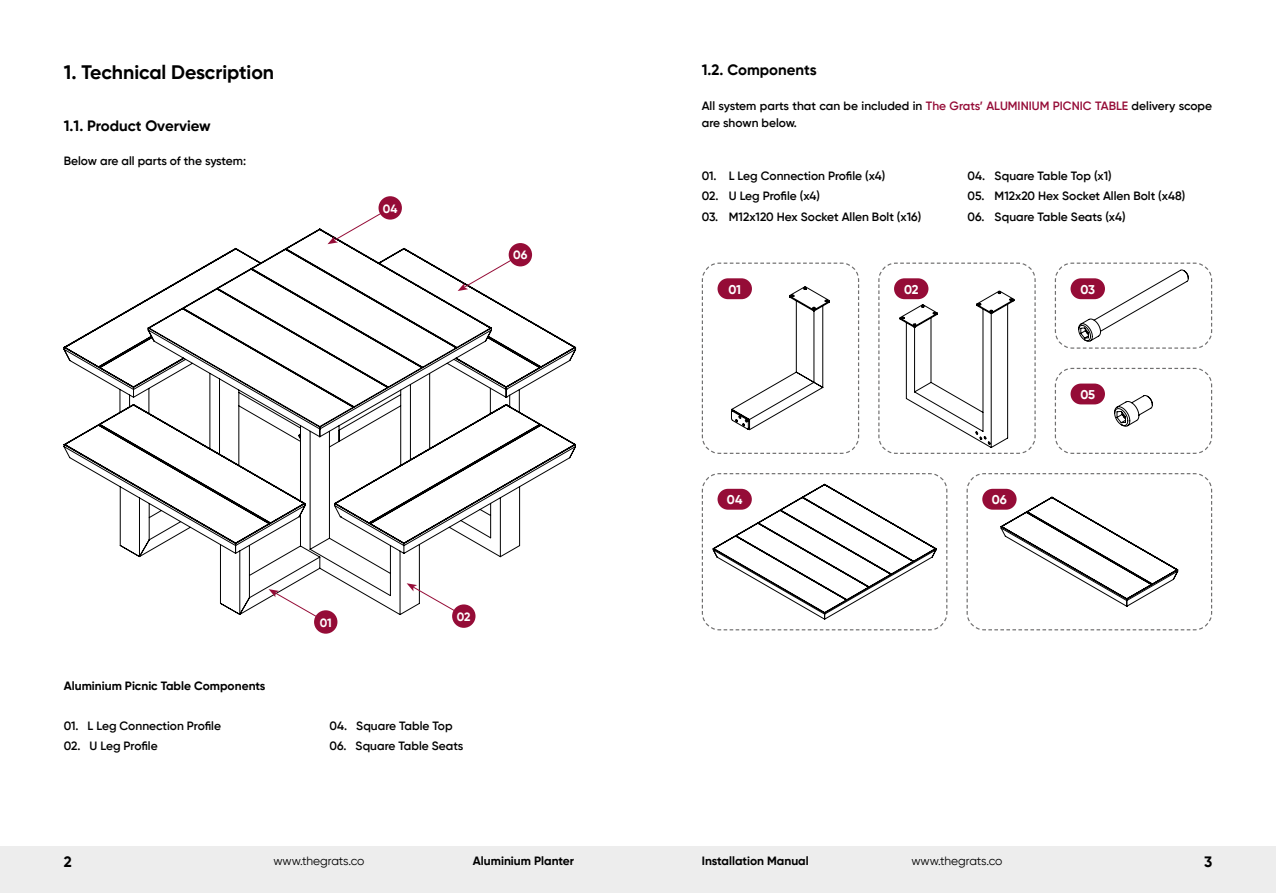
<style>
.page{position:relative;width:1276px;height:893px;background:#fff}
.page>*{position:absolute;margin:0;border:0;box-sizing:border-box;transform-origin:0 0}
.t1{font:700 19.5px "Gilroy";color:#000}
.t2{font:700 15px "Gilroy";color:#000}
.t3{font:700 12.75px "Gilroy";letter-spacing:-.015em;color:#fff}
.t4{font:600 12px/17.2px "Gilroy";color:#000}
.t5{font:700 12px "Gilroy";color:#000}
.t6{font:12px "Gilroy";color:#000}
.t7{font:700 12px "Gilroy";letter-spacing:-.01em;color:#fff}
.s1{color:#950c37}
</style>
<div class="page">
<div style="left:0;top:846px;width:1276px;height:47px;background:#ededed"></div>
<svg style="left:63px;top:228px;width:513px;height:387px"></svg>
<svg style="left:458px;top:254px;width:63px;height:37px"></svg>
<svg style="left:327px;top:214px;width:64px;height:30px"></svg>
<svg style="left:268px;top:589px;width:58px;height:30px"></svg>
<svg style="left:406px;top:583px;width:58px;height:32px"></svg>
<div style="left:509px;top:243px;width:23px;height:23px;background:#950c37;border-radius:50%"></div>
<div style="left:378px;top:196px;width:24px;height:24px;background:#950c37;border-radius:50%"></div>
<div style="left:314px;top:610px;width:23px;height:24px;background:#950c37;border-radius:50%"></div>
<div style="left:452px;top:604px;width:23px;height:24px;background:#950c37;border-radius:50%"></div>
<svg style="left:701px;top:262px;width:158px;height:192px"></svg>
<div style="left:717px;top:278px;width:35px;height:21px;background:#950c37;border-radius:10px"></div>
<svg style="left:1054px;top:262px;width:158px;height:87px"></svg>
<div style="left:1070px;top:278px;width:35px;height:21px;background:#950c37;border-radius:10px"></div>
<svg style="left:1054px;top:367px;width:158px;height:87px"></svg>
<div style="left:1070px;top:384px;width:35px;height:20px;background:#950c37;border-radius:10px"></div>
<svg style="left:878px;top:262px;width:158px;height:192px"></svg>
<div style="left:894px;top:278px;width:34px;height:21px;background:#950c37;border-radius:10px"></div>
<svg style="left:701px;top:473px;width:247px;height:158px"></svg>
<div style="left:717px;top:489px;width:35px;height:21px;background:#950c37;border-radius:10px"></div>
<svg style="left:966px;top:473px;width:246px;height:158px"></svg>
<div style="left:982px;top:489px;width:34px;height:21px;background:#950c37;border-radius:10px"></div>
<h1 class="t1" style="left:64px;top:60px;width:212px">1. Technical Description</h1>
<p class="t2" style="left:64px;top:116px;width:148px">1.1. Product Overview</p>
<p class="t4" style="left:64px;top:152px;width:184px">Below are all parts of the system:</p>
<p class="t7" style="left:383px;top:201px;width:16px">04</p>
<p class="t7" style="left:513px;top:248px;width:16px">06</p>
<p class="t5" style="left:64px;top:678px;width:203px">Aluminium Picnic Table Components</p>
<p class="t4" style="left:64px;top:717px;width:159px">01. L Leg Connection Profile</p>
<p class="t4" style="left:64px;top:737px;width:95px">02. U Leg Profile</p>
<p class="t7" style="left:320px;top:615px;width:13px">01</p>
<p class="t7" style="left:457px;top:609px;width:15px">02</p>
<p class="t4" style="left:330px;top:717px;width:124px">04. Square Table Top</p>
<p class="t4" style="left:330px;top:737px;width:135px">06. Square Table Seats</p>
<p class="t2" style="left:702px;top:61px;width:116px">1.2. Components</p>
<p class="t4" style="left:702px;top:97px;width:512px">All system parts that can be included in <span class="s1">The Grats’ ALUMINIUM PICNIC TABLE</span> delivery scope are shown below.</p>
<p class="t4" style="left:702px;top:167px;width:185px">01. L Leg Connection Profile (x4)</p>
<p class="t4" style="left:702px;top:187px;width:120px">02. U Leg Profile (x4)</p>
<p class="t4" style="left:702px;top:208px;width:221px">03. M12x120 Hex Socket Allen Bolt (x16)</p>
<p class="t4" style="left:967px;top:167px;width:146px">04. Square Table Top (x1)</p>
<p class="t4" style="left:967px;top:187px;width:219px">05. M12x20 Hex Socket Allen Bolt (x48)</p>
<p class="t4" style="left:967px;top:208px;width:159px">06. Square Table Seats (x4)</p>
<p class="t3" style="left:728px;top:281px;width:14px">01</p>
<p class="t3" style="left:1080px;top:281px;width:16px">03</p>
<p class="t3" style="left:904px;top:281px;width:16px">02</p>
<p class="t3" style="left:727px;top:492px;width:17px">04</p>
<p class="t3" style="left:992px;top:492px;width:17px">06</p>
<p class="t3" style="left:1080px;top:386px;width:16px">05</p>
<p class="t2" style="left:64px;top:853px;width:9px">2</p>
<p class="t6" style="left:273px;top:854px;width:93px">www.thegrats.co</p>
<p class="t5" style="left:473px;top:853px;width:103px">Aluminium Planter</p>
<p class="t5" style="left:702px;top:853px;width:108px">Installation Manual</p>
<p class="t6" style="left:911px;top:854px;width:93px">www.thegrats.co</p>
<p class="t2" style="left:1204px;top:853px;width:10px">3</p>
</div>
